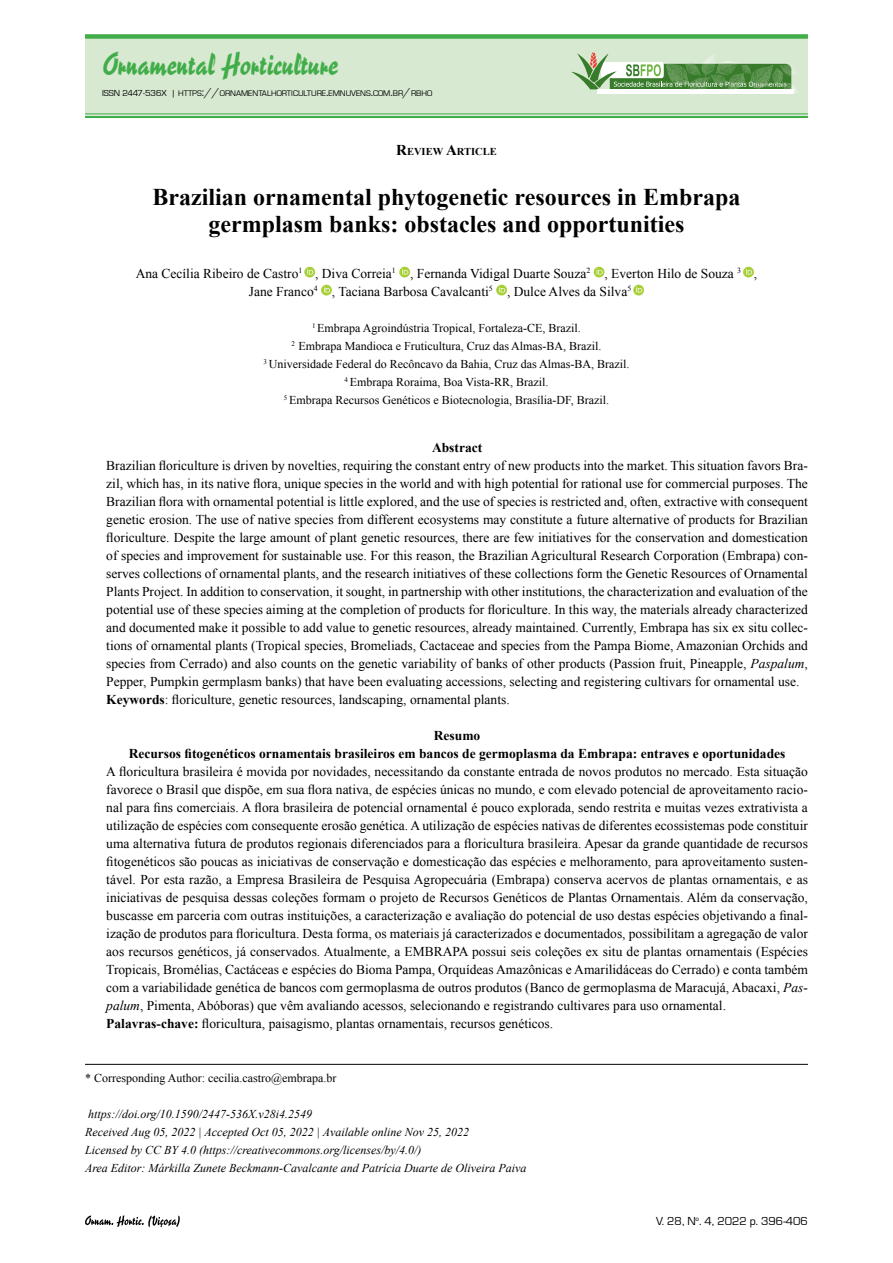
<style>
.page{position:relative;width:893px;height:1263px;background:#fff}
.page>*{position:absolute;margin:0;border:0;box-sizing:border-box;transform-origin:0 0}
.t1{font:29.25px "Reporter Two";color:#41ad49}
.t2{font:700 24px/27px "Times New Roman";color:#000;text-align:center}
.t3{font:13.5px/18px "Times New Roman";color:#000}
.t4{font:700 13.5px/18px "Times New Roman";color:#000;text-align:center}
.t5{font:12px/18px "Times New Roman";color:#000;text-align:center}
.t6{font:italic 12px/18px "Times New Roman";color:#000}
.t7{font:12px "Eurostar";color:#000}
.t8{font:700 10.5px "Times New Roman";color:#000}
.t9{font:8.4px "Eurostar";color:#000}
.s1{font-size:9px}
.s2{font-size:12px}
.s3{font-size:15px}
.s4{font-style:italic}
.s5{font-weight:700}
</style>
<div class="page">
<svg style="left:85px;top:1215px;width:95px;height:12px"></svg>
<hr style="left:85px;top:1064px;width:723px;height:1px;background:#000">
<div style="left:85px;top:36px;width:723px;height:78px;background:#d8e9d2"></div>
<div style="left:85px;top:34px;width:723px;height:5px;background:#41ad49"></div>
<hr style="left:85px;top:114px;width:723px;height:1px;background:#41ad49">
<hr style="left:85px;top:116px;width:723px;height:2px;background:#41ad49">
<div style="left:598px;top:89px;width:196px;height:5px;background:#fff"></div>
<svg style="left:571px;top:52px;width:226px;height:39px"></svg>
<img style="left:669px;top:68px;width:14px;height:5px">
<img style="left:755px;top:68px;width:23px;height:4px">
<svg style="left:304px;top:267px;width:11px;height:10px"></svg>
<svg style="left:307px;top:269px;width:6px;height:5px"></svg>
<svg style="left:399px;top:267px;width:11px;height:10px"></svg>
<svg style="left:402px;top:269px;width:6px;height:5px"></svg>
<svg style="left:594px;top:267px;width:10px;height:10px"></svg>
<svg style="left:596px;top:269px;width:7px;height:5px"></svg>
<svg style="left:743px;top:267px;width:11px;height:10px"></svg>
<svg style="left:746px;top:269px;width:6px;height:5px"></svg>
<svg style="left:321px;top:285px;width:11px;height:10px"></svg>
<svg style="left:324px;top:287px;width:6px;height:5px"></svg>
<svg style="left:496px;top:285px;width:11px;height:10px"></svg>
<svg style="left:499px;top:287px;width:6px;height:5px"></svg>
<svg style="left:633px;top:285px;width:11px;height:10px"></svg>
<svg style="left:636px;top:287px;width:6px;height:5px"></svg>
<h1 class="t1" style="left:102px;top:45px;width:238px">Ornamental Horticulture</h1>
<p class="t9" style="left:102px;top:88px;width:332px"><span class="s1">ISSN 2447-536X |</span> HTTPS<span class="s2">://</span>ORNAMENTALHORTICULTURE<span class="s2">.</span>EMNUVENS<span class="s2">.</span>COM<span class="s2">.</span>BR<span class="s2">/</span>RBHO</p>
<p class="t8" style="left:396px;top:144px;width:102px"><span class="s3">R</span>EVIEW <span class="s3">A</span>RTICLE</p>
<h2 class="t2" style="left:153px;top:183px;width:589px">Brazilian ornamental phytogenetic resources in Embrapa germplasm banks: obstacles and opportunities</h2>
<p class="t3" style="left:249px;top:264px;width:510px;text-indent:-113px">Ana Cecília Ribeiro de Castro<sup>1</sup> , Diva Correia<sup>1</sup> , Fernanda Vidigal Duarte Souza<sup>2</sup> , Everton Hilo de Souza <sup>3</sup> ,<br>Jane Franco<sup>4</sup> , Taciana Barbosa Cavalcanti<sup>5</sup> , Dulce Alves da Silva<sup>5</sup></p>
<p class="t5" style="left:264px;top:318px;width:367px"><sup>1</sup> Embrapa Agroindústria Tropical, Fortaleza-CE, Brazil.<br><sup>2</sup> Embrapa Mandioca e Fruticultura, Cruz das Almas-BA, Brazil.<br><sup>3</sup> Universidade Federal do Recôncavo da Bahia, Cruz das Almas-BA, Brazil.<br><sup>4</sup> Embrapa Roraima, Boa Vista-RR, Brazil.<br><sup>5</sup> Embrapa Recursos Genéticos e Biotecnologia, Brasília-DF, Brazil.</p>
<p class="t4" style="left:432px;top:439px;width:52px">Abstract</p>
<p class="t3" style="left:106px;top:457px;width:703px">Brazilian floriculture is driven by novelties, requiring the constant entry of new products into the market. This situation favors Bra&shy;zil, which has, in its native flora, unique species in the world and with high potential for rational use for commercial purposes. The Brazilian flora with ornamental potential is little explored, and the use of species is restricted and, often, extractive with consequent genetic erosion. The use of native species from different ecosystems may constitute a future alternative of products for Brazilian floriculture. Despite the large amount of plant genetic resources, there are few initiatives for the conservation and domestication of species and improvement for sustainable use. For this reason, the Brazilian Agricultural Research Corporation (Embrapa) con&shy;serves collections of ornamental plants, and the research initiatives of these collections form the Genetic Resources of Ornamental Plants Project. In addition to conservation, it sought, in partnership with other institutions, the characterization and evaluation of the potential use of these species aiming at the completion of products for floriculture. In this way, the materials already characterized and documented make it possible to add value to genetic resources, already maintained. Currently, Embrapa has six ex situ collec&shy;tions of ornamental plants (Tropical species, Bromeliads, Cactaceae and species from the Pampa Biome, Amazonian Orchids and species from Cerrado) and also counts on the genetic variability of banks of other products (Passion fruit, Pineapple, <span class="s4">Paspalum</span>, Pepper, Pumpkin germplasm banks) that have been evaluating accessions, selecting and registering cultivars for ornamental use.<br><span class="s5">Keywords</span>: floriculture, genetic resources, landscaping, ornamental plants.</p>
<p class="t4" style="left:129px;top:726px;width:658px">Resumo<br>Recursos fitogenéticos ornamentais brasileiros em bancos de germoplasma da Embrapa: entraves e oportunidades</p>
<p class="t3" style="left:106px;top:763px;width:703px">A floricultura brasileira é movida por novidades, necessitando da constante entrada de novos produtos no mercado. Esta situação favorece o Brasil que dispõe, em sua flora nativa, de espécies únicas no mundo, e com elevado potencial de aproveitamento racio&shy;nal para fins comerciais. A flora brasileira de potencial ornamental é pouco explorada, sendo restrita e muitas vezes extrativista a utilização de espécies com consequente erosão genética. A utilização de espécies nativas de diferentes ecossistemas pode constituir uma alternativa futura de produtos regionais diferenciados para a floricultura brasileira. Apesar da grande quantidade de recursos fitogenéticos são poucas as iniciativas de conservação e domesticação das espécies e melhoramento, para aproveitamento susten&shy;tável. Por esta razão, a Empresa Brasileira de Pesquisa Agropecuária (Embrapa) conserva acervos de plantas ornamentais, e as iniciativas de pesquisa dessas coleções formam o projeto de Recursos Genéticos de Plantas Ornamentais. Além da conservação, buscasse em parceria com outras instituições, a caracterização e avaliação do potencial de uso destas espécies objetivando a final&shy;ização de produtos para floricultura. Desta forma, os materiais já caracterizados e documentados, possibilitam a agregação de valor aos recursos genéticos, já conservados. Atualmente, a EMBRAPA possui seis coleções ex situ de plantas ornamentais (Espécies Tropicais, Bromélias, Cactáceas e espécies do Bioma Pampa, Orquídeas Amazônicas e Amarilidáceas do Cerrado) e conta também com a variabilidade genética de bancos com germoplasma de outros produtos (Banco de germoplasma de Maracujá, Abacaxi, <span class="s4">Pas&shy;palum</span>, Pimenta, Abóboras) que vêm avaliando acessos, selecionando e registrando cultivares para uso ornamental.<br><span class="s5">Palavras-chave:</span> floricultura, paisagismo, plantas ornamentais, recursos genéticos.</p>
<p class="t5" style="left:85px;top:1069px;width:253px">* Corresponding Author: cecilia.castro@embrapa.br</p>
<p class="t6" style="left:85px;top:1104px;width:443px">https://doi.org/10.1590/2447-536X.v28i4.2549<br>Received Aug 05, 2022 | Accepted Oct 05, 2022 | Available online Nov 25, 2022<br>Licensed by CC BY 4.0 (https://creativecommons.org/licenses/by/4.0/)<br>Area Editor: Márkilla Zunete Beckmann-Cavalcante and Patrícia Duarte de Oliveira Paiva</p>
<p class="t7" style="left:656px;top:1213px;width:153px">V. 28, N<sup>o</sup>. 4, 2022 p. 396-406</p>
</div>
